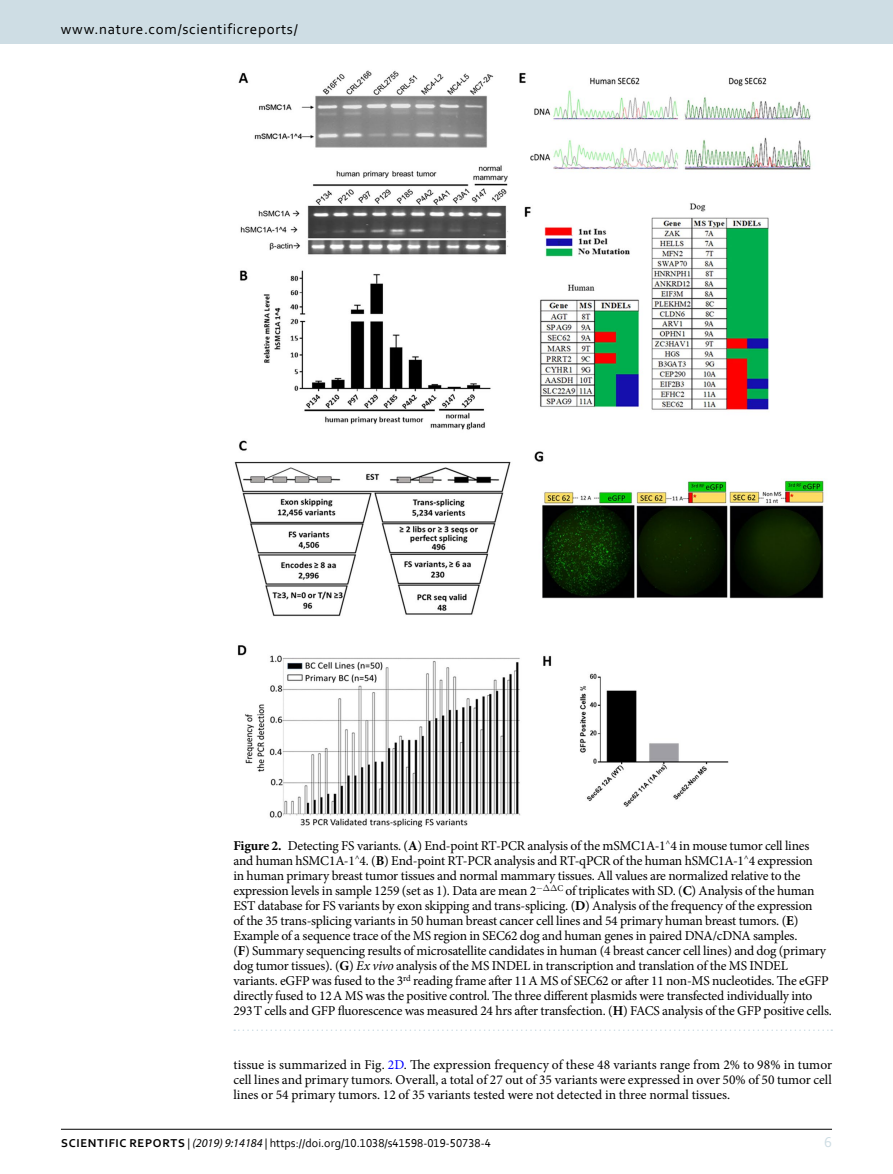
<style>
.page{position:relative;width:893px;height:1174px;background:#fff}
.page>*{position:absolute;margin:0;border:0;box-sizing:border-box;transform-origin:0 0}
.t1{font:15px "Corbel 2";letter-spacing:.045em;color:#000}
.t2{font:15px "Corbel 2";color:#cedde4}
.t3{font:13.5px/15px "Minion Pro";letter-spacing:-.015em;color:#000}
.t4{font:12px "Corbel";color:#000}
.s1{font-weight:700}
.s2{font-style:italic}
.s3{color:#00f}
.s4{font-family:"Corbel Bold 2"}
.s5{font-family:"Corbel 2"}
.s6{font-family:"Myriad Pro";font-style:italic}
</style>
<div class="page">
<hr style="left:61px;top:1129px;width:771px;height:1px;background:#000">
<div style="left:0;top:0;width:893px;height:43px;background:#cedde4"></div>
<img style="left:234px;top:70px;width:591px;height:757px">
<svg style="left:234px;top:1029px;width:598px;height:2px"></svg>
<p class="t1" style="left:61px;top:19px;width:238px">www.nature.com/scientificreports/</p>
<p class="t3" style="left:233px;top:838px;width:581px"><span class="s1">Figure 2.</span> Detecting FS variants. (<span class="s1">A</span>) End-point RT-PCR analysis of the mSMC1A-1<sup>^</sup>4 in mouse tumor cell lines and human hSMC1A-1<sup>^</sup>4. (<span class="s1">B</span>) End-point RT-PCR analysis and RT-qPCR of the human hSMC1A-1<sup>^</sup>4 expression in human primary breast tumor tissues and normal mammary tissues. All values are normalized relative to the expression levels in sample 1259 (set as 1). Data are mean 2−</p>
<p class="t3" style="left:233px;top:883px;width:600px;text-indent:324px"><sup>C</sup> of triplicates with SD. (<span class="s1">C</span>) Analysis of the human EST database for FS variants by exon skipping and trans-splicing. (<span class="s1">D</span>) Analysis of the frequency of the expression<br>of the 35 trans-splicing variants in 50 human breast cancer cell lines and 54 primary human breast tumors. (<span class="s1">E</span>)<br>Example of a sequence trace of the MS region in SEC62 dog and human genes in paired DNA/cDNA samples.<br>(<span class="s1">F</span>) Summary sequencing results of microsatellite candidates in human (4 breast cancer cell lines) and dog (primary dog tumor tissues). (<span class="s1">G</span>) <span class="s2">Ex vivo</span> analysis of the MS INDEL in transcription and translation of the MS INDEL variants. eGFP was fused to the 3<sup>rd</sup> reading frame after 11A MS of SEC62 or after 11 non-MS nucleotides. The eGFP directly fused to 12A MS was the positive control. The three different plasmids were transfected individually into 293T cells and GFP fluorescence was measured 24 hrs after transfection. (<span class="s1">H</span>) FACS analysis of the GFP positive cells.</p>
<p class="t3" style="left:233px;top:1057px;width:600px;text-align:justify">tissue is summarized in Fig. <span class="s3">2D</span>. The expression frequency of these 48 variants range from 2% to 98% in tumor cell lines and primary tumors. Overall, a total of 27 out of 35 variants were expressed in over 50% of 50 tumor cell lines or 54 primary tumors. 12 of 35 variants tested were not detected in three normal tissues.</p>
<p class="t4" style="left:61px;top:1135px;width:431px"><span class="s4">SCIENTIFIC REPORTS</span> <span class="s5">|</span> <span class="s6">(2019) 9:14184</span> <span class="s5">|</span> https://doi.org/10.1038/s41598-019-50738-4</p>
<p class="t2" style="left:824px;top:1132px;width:9px">6</p>
</div>
